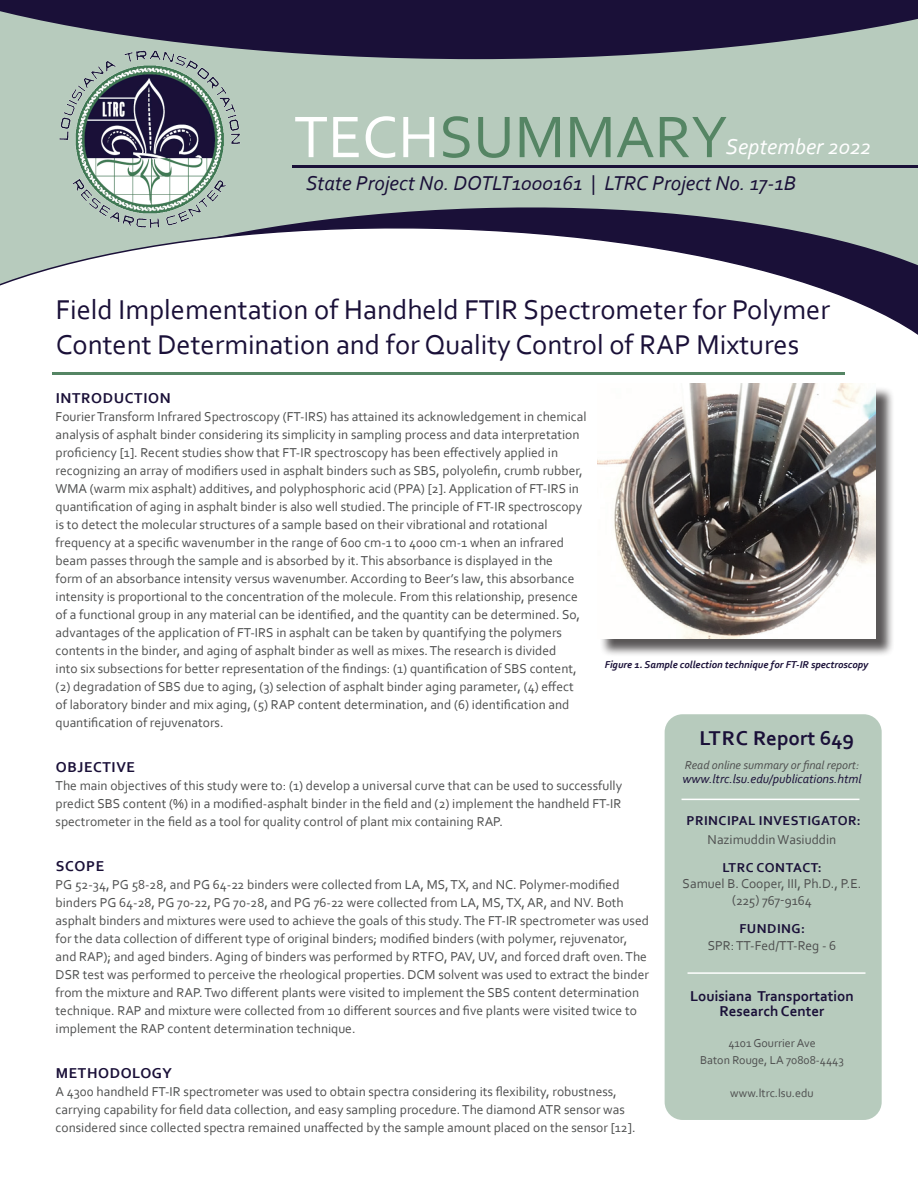
<style>
.page{position:relative;width:918px;height:1188px;background:#fff}
.page>*{position:absolute;margin:0;border:0;box-sizing:border-box;transform-origin:0 0}
.t1{font:61.5px "Corbel";color:#558564}
.t2{font:28.5px/34.5px "Corbel";color:#1a1038}
.t3{font:italic 22.5px "Corbel";color:#fff}
.t4{font:italic 21px "Corbel";color:#1a1038}
.t5{font:700 21px "Corbel";color:#1a1038}
.Body_Text{font:700 15px/15px "Corbel";color:#1a1038;text-align:center}
.Body_Text-2{font:700 15px "Corbel";letter-spacing:.04em;color:#1a1038}
.Body_Text-3{font:13.5px/18px "Corbel";color:#4e4f4f}
.t6{font:700 13.5px "Corbel";letter-spacing:.04em;color:#1a1038}
.t7{font:italic 12.75px "Corbel";color:#1a1038}
.t8{font:12px/16.5px "Corbel";color:#4e4f4f;text-align:center}
.t9{font:italic 12px "Corbel";color:#4e4f4f}
.t10{font:italic 700 10.5px "Corbel";color:#1a1038}
.s1{color:#fff}
</style>
<div class="page">
<div style="left:0;top:0;width:918px;height:402px;background:#b7cbbd"></div>
<svg style="left:315px;top:207px;width:422px;height:14px;fill:#1a1038"></svg>
<svg style="left:0;top:221px;width:918px;height:181px"></svg>
<svg style="left:0;top:0;width:918px;height:59px;fill:#1a1038"></svg>
<hr style="left:52px;top:372px;width:793px;height:3px;background:#558564">
<hr style="left:292px;top:165px;width:626px;height:3px;background:#1a1038">
<img style="left:36px;top:39px;width:226px;height:203px">
<div style="left:665px;top:714px;width:217px;height:406px;background:#b7cbbd;border-radius:18px"></div>
<hr style="left:688px;top:972px;width:177px;height:2px;background:#fff">
<hr style="left:682px;top:799px;width:177px;height:1px;background:#fff">
<div style="left:600px;top:386px;width:294px;height:271px;background:#231f20;opacity:.75"></div>
<img style="left:597px;top:384px;width:279px;height:255px">
<h1 class="t1" style="left:294px;top:99px;width:435px"><span class="s1">TECH</span>SUMMARY</h1>
<h3 class="t3" style="left:726px;top:132px;width:147px">September 2022</h3>
<h3 class="t4" style="left:306px;top:170px;width:492px">State Project No. DOTLT1000161 | LTRC Project No. 17-1B</h3>
<h2 class="t2" style="left:56px;top:292px;width:776px">Field Implementation of Handheld FTIR Spectrometer for Polymer<br>Content Determination and for Quality Control of RAP Mixtures</h2>
<h1 class="Body_Text-2" style="left:56px;top:388px;width:116px">INTRODUCTION</h1>
<p class="Body_Text-3" style="left:56px;top:407px;width:533px">Fourier Transform Infrared Spectroscopy (FT-IRS) has attained its acknowledgement in chemical analysis of asphalt binder considering its simplicity in sampling process and data interpretation proficiency [1]. Recent studies show that FT-IR spectroscopy has been effectively applied in recognizing an array of modifiers used in asphalt binders such as SBS, polyolefin, crumb rubber, WMA (warm mix asphalt) additives, and polyphosphoric acid (PPA) [2]. Application of FT-IRS in quantification of aging in asphalt binder is also well studied. The principle of FT-IR spectroscopy is to detect the molecular structures of a sample based on their vibrational and rotational frequency at a specific wavenumber in the range of 600 cm-1 to 4000 cm-1 when an infrared beam passes through the sample and is absorbed by it. This absorbance is displayed in the<br>form of an absorbance intensity versus wavenumber. According to Beer’s law, this absorbance intensity is proportional to the concentration of the molecule. From this relationship, presence of a functional group in any material can be identified, and the quantity can be determined. So, advantages of the application of FT-IRS in asphalt can be taken by quantifying the polymers contents in the binder, and aging of asphalt binder as well as mixes. The research is divided<br>into six subsections for better representation of the findings: (1) quantification of SBS content, (2) degradation of SBS due to aging, (3) selection of asphalt binder aging parameter, (4) effect of laboratory binder and mix aging, (5) RAP content determination, and (6) identification and quantification of rejuvenators.</p>
<p class="Body_Text-2" style="left:56px;top:757px;width:81px">OBJECTIVE</p>
<p class="Body_Text-3" style="left:56px;top:776px;width:568px;text-align:justify">The main objectives of this study were to: (1) develop a universal curve that can be used to successfully predict SBS content (%) in a modified-asphalt binder in the field and (2) implement the handheld FT-IR spectrometer in the field as a tool for quality control of plant mix containing RAP.</p>
<p class="Body_Text" style="left:56px;top:858px;width:50px">SCOPE</p>
<p class="Body_Text-3" style="left:56px;top:875px;width:595px">PG 52-34, PG 58-28, and PG 64-22 binders were collected from LA, MS, TX, and NC. Polymer-modified binders PG 64-28, PG 70-22, PG 70-28, and PG 76-22 were collected from LA, MS, TX, AR, and NV. Both asphalt binders and mixtures were used to achieve the goals of this study. The FT-IR spectrometer was used for the data collection of different type of original binders; modified binders (with polymer, rejuvenator, and RAP); and aged binders. Aging of binders was performed by RTFO, PAV, UV, and forced draft oven. The DSR test was performed to perceive the rheological properties. DCM solvent was used to extract the binder from the mixture and RAP. Two different plants were visited to implement the SBS content determination technique. RAP and mixture were collected from 10 different sources and five plants were visited twice to implement the RAP content determination technique.</p>
<p class="Body_Text-2" style="left:56px;top:1063px;width:118px">METHODOLOGY</p>
<p class="Body_Text-3" style="left:56px;top:1082px;width:582px">A 4300 handheld FT-IR spectrometer was used to obtain spectra considering its flexibility, robustness, carrying capability for field data collection, and easy sampling procedure. The diamond ATR sensor was considered since collected spectra remained unaffected by the sample amount placed on the sensor [12].</p>
<p class="t10" style="left:605px;top:658px;width:265px">Figure 1. Sample collection technique for FT-IR spectroscopy</p>
<h3 class="t5" style="left:699px;top:725px;width:156px">LTRC Report 649</h3>
<p class="t9" style="left:685px;top:758px;width:176px">Read online summary or final report:</p>
<p class="t7" style="left:682px;top:771px;width:181px">www.ltrc.lsu.edu/publications.html</p>
<p class="t6" style="left:686px;top:813px;width:176px">PRINCIPAL INVESTIGATOR:</p>
<p class="Body_Text-3" style="left:708px;top:830px;width:130px">Nazimuddin Wasiuddin</p>
<p class="Body_Text-3" style="left:683px;top:875px;width:180px;line-height:16.5px;text-align:center">Samuel B. Cooper, III, Ph.D., P.E. (225) 767-9164</p>
<p class="t6" style="left:739px;top:921px;width:67px">FUNDING:</p>
<p class="Body_Text-3" style="left:708px;top:936px;width:130px">SPR: TT-Fed/TT-Reg - 6</p>
<p class="Body_Text" style="left:690px;top:988px;width:165px">Louisiana Transportation<br>Research Center</p>
<p class="t8" style="left:700px;top:1035px;width:145px">4101 Gourrier Ave<br>Baton Rouge, LA 70808-4443</p>
<p class="t8" style="left:730px;top:1084px;width:85px">www.ltrc.lsu.edu</p>
<p class="t6" style="left:722px;top:859px;width:101px">LTRC CONTACT:</p>
</div>
